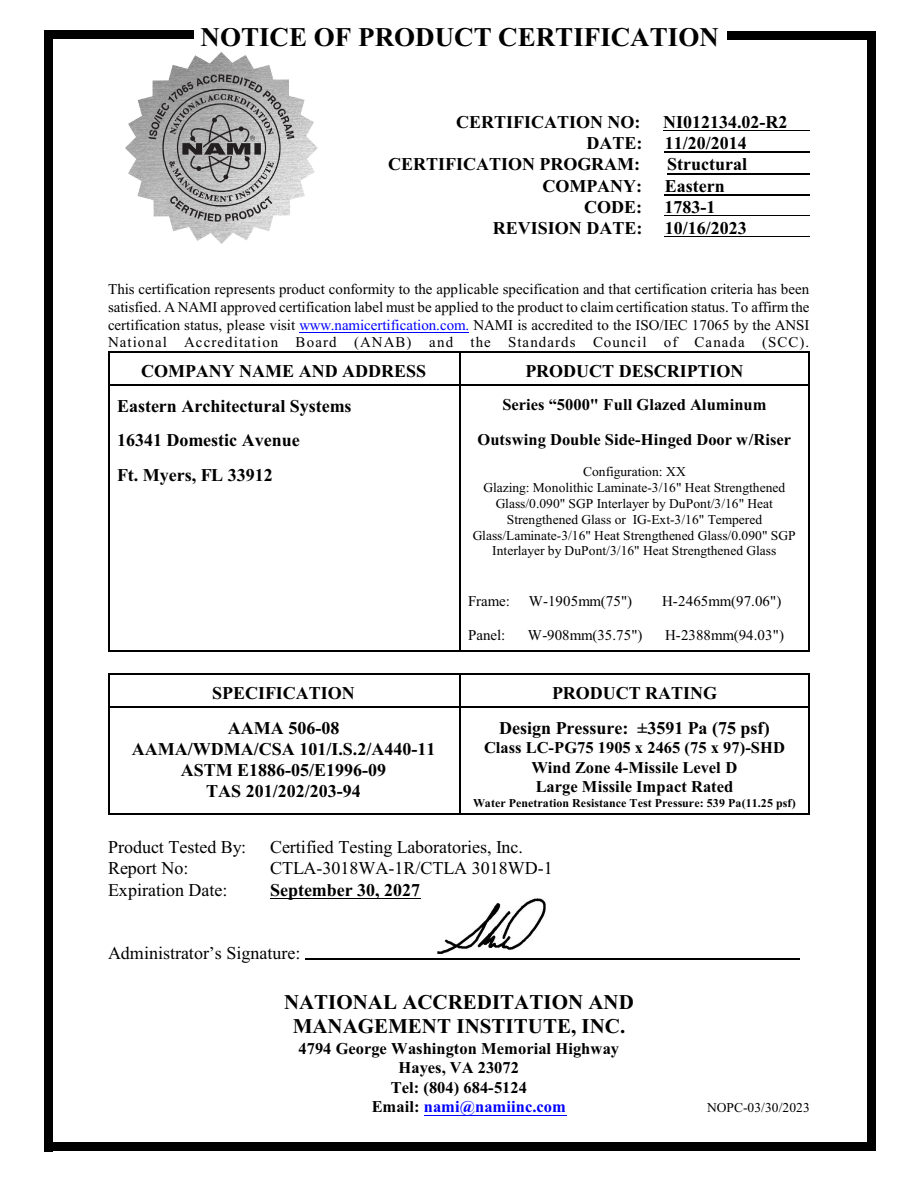
<style>
.page{position:relative;width:918px;height:1188px;background:#fff}
.page>*{position:absolute;margin:0;border:0;box-sizing:border-box;transform-origin:0 0}
.t1{font:700 27px "Times New Roman";color:#000}
.t2{font:700 21px/24.9px "Times New Roman";color:#000;text-align:center}
.t3{font:700 18px/21.3px "Times New Roman";color:#000;text-align:center}
.t4{font:18px "Times New Roman";color:#000}
.t5{font:700 16.5px/19.5px "Times New Roman";color:#000;text-align:center}
.t6{font:700 16.5px "Times New Roman";color:#00f}
.t7{font:15px/17.7px "Times New Roman";letter-spacing:.065em;color:#000;text-align:justify}
.t8{font:15px "Times New Roman";letter-spacing:.005em;color:#000}
.t9{font:15px "Times New Roman";color:#000}
.t10{font:13.5px/15.9px "Times New Roman";color:#000;text-align:center}
.t11{font:700 12px "Times New Roman";letter-spacing:.005em;color:#000}
.s1{color:#00f}
.s2{color:#000}
</style>
<div class="page">
<hr style="left:108px;top:351px;width:351px;height:1px;background:#000">
<hr style="left:108px;top:353px;width:1px;height:33px;background:#000">
<hr style="left:108px;top:384px;width:351px;height:2px;background:#000">
<hr style="left:809px;top:351px;width:1px;height:35px;background:#000">
<hr style="left:459px;top:351px;width:351px;height:1px;background:#000">
<hr style="left:459px;top:353px;width:1px;height:33px;background:#000">
<hr style="left:459px;top:384px;width:349px;height:2px;background:#000">
<hr style="left:108px;top:386px;width:1px;height:34px;background:#000">
<hr style="left:809px;top:386px;width:1px;height:34px;background:#000">
<hr style="left:459px;top:386px;width:1px;height:34px;background:#000">
<hr style="left:108px;top:420px;width:1px;height:35px;background:#000">
<hr style="left:809px;top:420px;width:1px;height:35px;background:#000">
<hr style="left:459px;top:420px;width:1px;height:35px;background:#000">
<hr style="left:108px;top:455px;width:1px;height:127px;background:#000">
<hr style="left:809px;top:455px;width:1px;height:127px;background:#000">
<hr style="left:459px;top:455px;width:1px;height:127px;background:#000">
<hr style="left:108px;top:583px;width:1px;height:34px;background:#000">
<hr style="left:809px;top:583px;width:1px;height:34px;background:#000">
<hr style="left:459px;top:583px;width:1px;height:34px;background:#000">
<hr style="left:108px;top:650px;width:351px;height:2px;background:#000">
<hr style="left:108px;top:617px;width:1px;height:33px;background:#000">
<hr style="left:809px;top:617px;width:1px;height:35px;background:#000">
<hr style="left:459px;top:650px;width:351px;height:2px;background:#000">
<hr style="left:459px;top:617px;width:1px;height:33px;background:#000">
<hr style="left:108px;top:673px;width:351px;height:1px;background:#000">
<hr style="left:108px;top:674px;width:1px;height:33px;background:#000">
<hr style="left:108px;top:706px;width:351px;height:1px;background:#000">
<hr style="left:809px;top:673px;width:1px;height:34px;background:#000">
<hr style="left:459px;top:673px;width:351px;height:1px;background:#000">
<hr style="left:459px;top:674px;width:1px;height:33px;background:#000">
<hr style="left:459px;top:706px;width:349px;height:1px;background:#000">
<hr style="left:108px;top:813px;width:351px;height:1px;background:#000">
<hr style="left:108px;top:708px;width:1px;height:105px;background:#000">
<hr style="left:809px;top:708px;width:1px;height:106px;background:#000">
<hr style="left:459px;top:813px;width:351px;height:1px;background:#000">
<hr style="left:459px;top:708px;width:1px;height:105px;background:#000">
<img style="left:125px;top:52px;width:193px;height:192px">
<img style="left:437px;top:898px;width:109px;height:56px">
<hr style="left:663px;top:130px;width:147px;height:1px;background:#000">
<hr style="left:665px;top:152px;width:145px;height:1px;background:#000">
<hr style="left:667px;top:173px;width:143px;height:1px;background:#000">
<hr style="left:665px;top:194px;width:145px;height:1px;background:#000">
<hr style="left:665px;top:215px;width:145px;height:1px;background:#000">
<hr style="left:665px;top:236px;width:145px;height:1px;background:#000">
<hr style="left:300px;top:332px;width:169px;height:1px;background:#00f">
<hr style="left:270px;top:898px;width:150px;height:1px;background:#000">
<hr style="left:424px;top:1115px;width:142px;height:1px;background:#00f">
<div style="left:867px;top:32px;width:8px;height:1119px;background:#000"></div>
<div style="left:728px;top:32px;width:147px;height:8px;background:#000"></div>
<div style="left:44px;top:31px;width:9px;height:1120px;background:#000"></div>
<div style="left:44px;top:30px;width:150px;height:9px;background:#000"></div>
<hr style="left:305px;top:958px;width:495px;height:2px;background:#000">
<div style="left:44px;top:1142px;width:831px;height:9px;background:#000"></div>
<h1 class="t1" style="left:201px;top:28px;width:520px">NOTICE OF PRODUCT CERTIFICATION</h1>
<p class="t3" style="left:456px;top:113px;width:186px">CERTIFICATION NO:</p>
<p class="t3" style="left:663px;top:113px;width:126px">NI012134.02-R2</p>
<p class="t3" style="left:586px;top:134px;width:57px">DATE:</p>
<p class="t3" style="left:665px;top:134px;width:84px">11/20/2014</p>
<p class="t3" style="left:388px;top:155px;width:254px">CERTIFICATION PROGRAM:</p>
<p class="t3" style="left:667px;top:155px;width:81px">Structural</p>
<p class="t3" style="left:543px;top:177px;width:101px">COMPANY:</p>
<p class="t3" style="left:665px;top:177px;width:61px">Eastern</p>
<p class="t3" style="left:584px;top:198px;width:59px">CODE:</p>
<p class="t3" style="left:665px;top:198px;width:52px">1783-1</p>
<p class="t3" style="left:493px;top:219px;width:151px">REVISION DATE:</p>
<p class="t3" style="left:665px;top:219px;width:84px">10/16/2023</p>
<p class="t7" style="left:108px;top:282px;width:703px">This certification represents product conformity to the applicable specification and that certification criteria has been satisfied. A NAMI approved certification label must be applied to the product to claim certification status. To affirm the certification status, please visit <span class="s1">www.namicertification.com.</span> NAMI is accredited to the ISO/IEC 17065 by the ANSI National Accreditation Board (ANAB) and the Standards Council of Canada (SCC).</p>
<p class="t3" style="left:141px;top:362px;width:287px">COMPANY NAME AND ADDRESS</p>
<p class="t3" style="left:525px;top:362px;width:220px">PRODUCT DESCRIPTION</p>
<p class="t3" style="left:117px;top:397px;width:236px">Eastern Architectural Systems</p>
<p class="t5" style="left:502px;top:397px;width:266px">Series “5000" Full Glazed Aluminum</p>
<p class="t3" style="left:117px;top:432px;width:184px">16341 Domestic Avenue</p>
<p class="t5" style="left:478px;top:431px;width:315px">Outswing Double Side-Hinged Door w/Riser</p>
<p class="t3" style="left:117px;top:466px;width:157px">Ft. Myers, FL 33912</p>
<p class="t10" style="left:473px;top:465px;width:324px">Configuration: XX<br>Glazing: Monolithic Laminate-3/16" Heat Strengthened Glass/0.090" SGP Interlayer by DuPont/3/16" Heat Strengthened Glass or IG-Ext-3/16" Tempered Glass/Laminate-3/16" Heat Strengthened Glass/0.090" SGP Interlayer by DuPont/3/16" Heat Strengthened Glass</p>
<p class="t9" style="left:468px;top:595px;width:166px">Frame: W-1905mm(75")</p>
<p class="t8" style="left:662px;top:595px;width:121px">H-2465mm(97.06")</p>
<p class="t7" style="left:468px;top:628px;width:39px">Panel:</p>
<p class="t8" style="left:528px;top:630px;width:116px">W-908mm(35.75")</p>
<p class="t8" style="left:665px;top:630px;width:120px">H-2388mm(94.03")</p>
<p class="t3" style="left:212px;top:684px;width:144px">SPECIFICATION</p>
<p class="t3" style="left:552px;top:684px;width:167px">PRODUCT RATING</p>
<p class="t3" style="left:132px;top:719px;width:305px">AAMA 506-08<br>AAMA/WDMA/CSA 101/I.S.2/A440-11<br>ASTM E1886-05/E1996-09<br>TAS 201/202/203-94</p>
<p class="t3" style="left:499px;top:719px;width:272px">Design Pressure: ±3591 Pa (75 psf)</p>
<p class="t5" style="left:484px;top:740px;width:302px">Class LC-PG75 1905 x 2465 (75 x 97)-SHD<br>Wind Zone 4-Missile Level D<br>Large Missile Impact Rated</p>
<p class="t11" style="left:473px;top:799px;width:324px">Water Penetration Resistance Test Pressure: 539 Pa(11.25 psf)</p>
<p class="t4" style="left:108px;top:840px;width:140px">Product Tested By:</p>
<p class="t4" style="left:270px;top:840px;width:255px">Certified Testing Laboratories, Inc.</p>
<p class="t4" style="left:108px;top:861px;width:82px">Report No:</p>
<p class="t4" style="left:270px;top:861px;width:284px">CTLA-3018WA-1R/CTLA 3018WD-1</p>
<p class="t4" style="left:108px;top:883px;width:121px">Expiration Date:</p>
<p class="t3" style="left:270px;top:881px;width:152px">September 30, 2027</p>
<p class="t4" style="left:108px;top:947px;width:194px">Administrator’s Signature:</p>
<h2 class="t2" style="left:284px;top:991px;width:351px">NATIONAL ACCREDITATION AND<br>MANAGEMENT INSTITUTE, INC.</h2>
<p class="t5" style="left:299px;top:1040px;width:322px">4794 George Washington Memorial Highway</p>
<p class="t5" style="left:399px;top:1060px;width:122px">Hayes, VA 23072</p>
<p class="t5" style="left:391px;top:1079px;width:138px">Tel: (804) 684-5124</p>
<p class="t6" style="left:372px;top:1101px;width:196px"><span class="s2">Email:</span> nami@namiinc.com</p>
<p class="t10" style="left:707px;top:1101px;width:104px">NOPC-03/30/2023</p>
</div>
